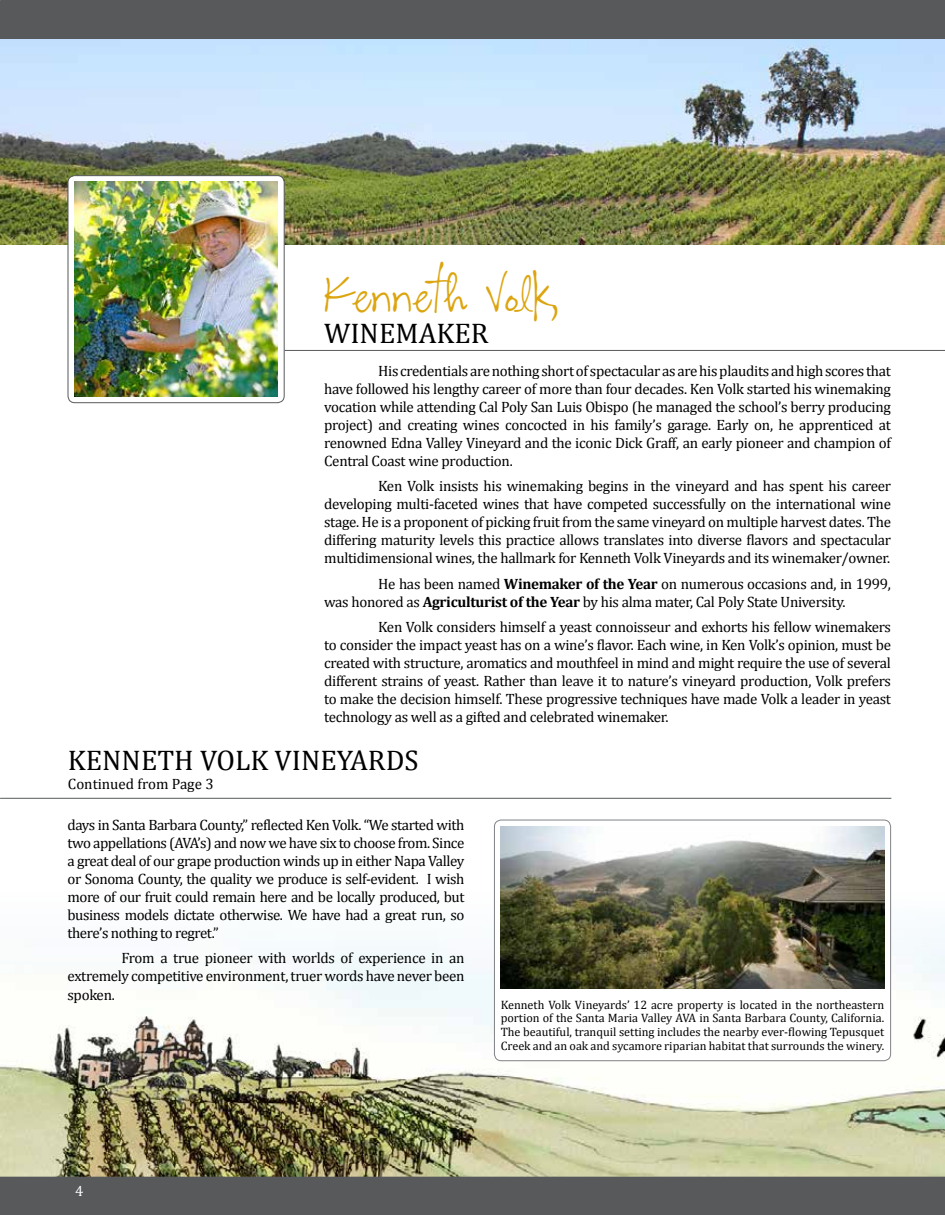
<style>
.page{position:relative;width:945px;height:1215px;background:#fff}
.page>*{position:absolute;margin:0;border:0;box-sizing:border-box;transform-origin:0 0}
.t1{font:49.5px "CK Alis Hand";color:#dca510}
.t2{font:28.5px "Cambria";color:#000}
.t3{font:15px/18px "Cambria";letter-spacing:-.02em;color:#000;text-align:justify}
.t4{font:15px "Cambria";color:#000}
.t5{font:15px "Cambria";color:#fff}
.t6{font:12.15px/13.6px "Cambria";color:#000;text-align:justify}
.s1{font-weight:700}
</style>
<div class="page">
<img style="left:0;top:872px;width:945px;height:305px">
<hr style="left:0;top:798px;width:891px;height:1px;background:#58595b">
<hr style="left:285px;top:350px;width:660px;height:1px;background:#58595b">
<div style="left:0;top:1177px;width:945px;height:38px;background:#58595b"></div>
<img style="left:0;top:39px;width:945px;height:206px">
<img style="left:68px;top:176px;width:216px;height:227px;border-radius:7px">
<div style="left:68px;top:175px;width:217px;height:228px;border:1px solid #58595b;border-radius:7px"></div>
<img style="left:75px;top:182px;width:202px;height:214px">
<div style="left:0;top:0;width:945px;height:39px;background:#58595b"></div>
<div style="left:494px;top:820px;width:397px;height:241px;background:#fff;border-radius:7px"></div>
<div style="left:494px;top:820px;width:397px;height:241px;border:1px solid #808285;border-radius:7px"></div>
<img style="left:501px;top:827px;width:383px;height:162px">
<h1 class="t1" style="left:324px;top:265px;width:240px">Kenneth Volk,</h1>
<h2 class="t2" style="left:324px;top:316px;width:166px">WINEMAKER</h2>
<p class="t3" style="left:324px;top:362px;width:568px;text-indent:54px">His credentials are nothing short of spectacular as are his plaudits and high scores that have followed his lengthy career of more than four decades. Ken Volk started his winemaking vocation while attending Cal Poly San Luis Obispo (he managed the school’s berry producing project) and creating wines concocted in his family’s garage. Early on, he apprenticed at renowned Edna Valley Vineyard and the iconic Dick Graff, an early pioneer and champion of Central Coast wine production.</p>
<p class="t3" style="left:324px;top:477px;width:568px;text-indent:54px">Ken Volk insists his winemaking begins in the vineyard and has spent his career developing multi-faceted wines that have competed successfully on the international wine stage. He is a proponent of picking fruit from the same vineyard on multiple harvest dates. The differing maturity levels this practice allows translates into diverse flavors and spectacular multidimensional wines, the hallmark for Kenneth Volk Vineyards and its winemaker/owner.</p>
<p class="t3" style="left:324px;top:575px;width:568px;text-indent:54px">He has been named <span class="s1">Winemaker of the Year</span> on numerous occasions and, in 1999, was honored as <span class="s1">Agriculturist of the Year</span> by his alma mater, Cal Poly State University.</p>
<p class="t3" style="left:324px;top:618px;width:568px;text-indent:54px">Ken Volk considers himself a yeast connoisseur and exhorts his fellow winemakers to consider the impact yeast has on a wine’s flavor. Each wine, in Ken Volk’s opinion, must be created with structure, aromatics and mouthfeel in mind and might require the use of several different strains of yeast. Rather than leave it to nature’s vineyard production, Volk prefers to make the decision himself. These progressive techniques have made Volk a leader in yeast technology as well as a gifted and celebrated winemaker.</p>
<h2 class="t2" style="left:68px;top:743px;width:352px">KENNETH VOLK VINEYARDS</h2>
<p class="t4" style="left:68px;top:775px;width:147px">Continued from Page 3</p>
<p class="t3" style="left:68px;top:815px;width:398px">days in Santa Barbara County,” reflected Ken Volk. “We started with two appellations (AVA’s) and now we have six to choose from. Since a great deal of our grape production winds up in either Napa Valley or Sonoma County, the quality we produce is self-evident. I wish more of our fruit could remain here and be locally produced, but business models dictate otherwise. We have had a great run, so there’s nothing to regret.”</p>
<p class="t3" style="left:68px;top:949px;width:398px;text-indent:54px">From a true pioneer with worlds of experience in an extremely competitive environment, truer words have never been spoken.</p>
<p class="t6" style="left:501px;top:998px;width:385px">Kenneth Volk Vineyards’ 12 acre property is located in the northeastern portion of the Santa Maria Valley AVA in Santa Barbara County, California.<br>The beautiful, tranquil setting includes the nearby ever-flowing Tepusquet Creek and an oak and sycamore riparian habitat that surrounds the winery.</p>
<p class="t5" style="left:75px;top:1182px;width:10px">4</p>
</div>
